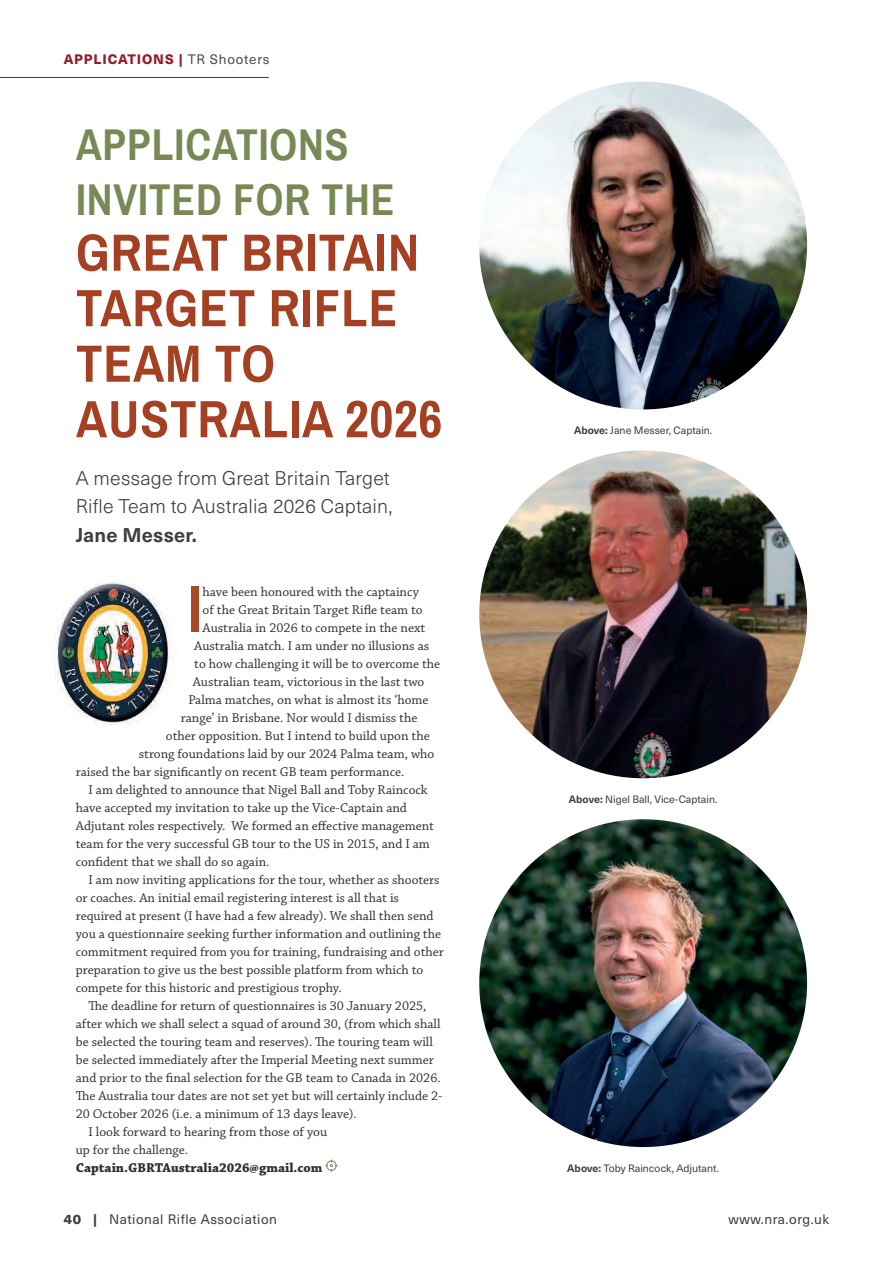
<style>
.page{position:relative;width:893px;height:1263px;background:#fff}
.page>*{position:absolute;margin:0;border:0;box-sizing:border-box;transform-origin:0 0}
.t1{font:600 66px "Archivo Narrow";color:#a94928}
.t2{font:700 52.5px/55.5px "Archivo Narrow";letter-spacing:.02em;color:#a54122}
.t3{font:700 43.5px/55.5px "Archivo Narrow";letter-spacing:.02em;color:#788955}
.t4{font:300 19.5px/28.5px "Neue Haas Unica W1 G";letter-spacing:.01em;color:#3e3e3f}
.t5{font:700 19.5px "Neue Haas Unica W1 G";letter-spacing:.01em;color:#3e3e3f}
.t6{font:13.5px "Chaparral Pro";color:#312f30}
.t7{font:13.5px "Neue Haas Unica W1 G";letter-spacing:.04em;color:#3e3e3f}
.t8{font:700 13.5px "Chaparral Pro";color:#312f30}
.t9{font:800 13.5px "Neue Haas Unica W1 G";letter-spacing:.07em;color:#961b2f}
.t10{font:10.5px "Neue Haas Unica W1 G";color:#3e3e3f}
.s1{font-weight:400;color:#4b4c4d}
.s2{font-weight:700}
.s3{font-weight:800}
</style>
<div class="page">
<svg style="left:325px;top:1159px;width:13px;height:13px"></svg>
<img style="left:55px;top:581px;width:119px;height:146px">
<img style="left:479px;top:819px;width:328px;height:328px;border-radius:164px">
<img style="left:479px;top:450px;width:328px;height:328px;border-radius:164px">
<img style="left:479px;top:82px;width:328px;height:327px;border-radius:164px">
<hr style="left:0;top:77px;width:269px;height:1px;background:#961b2f">
<p class="t9" style="left:64px;top:49px;width:207px">APPLICATIONS | <span class="s1">TR Shooters</span></p>
<h3 class="t3" style="left:76px;top:115px;width:320px">APPLICATIONS<br>INVITED FOR THE</h3>
<h2 class="t2" style="left:76px;top:222px;width:368px">GREAT BRITAIN<br>TARGET RIFLE<br>TEAM TO<br>AUSTRALIA 2026</h2>
<h3 class="t4" style="left:76px;top:462px;width:318px">A message from Great Britain Target<br>Rifle Team to Australia 2026 Captain,</h3>
<h3 class="t5" style="left:76px;top:520px;width:123px">Jane Messer.</h3>
<h1 class="t1" style="left:188px;top:562px;width:17px">I</h1>
<p class="t6" style="left:203px;top:584px;width:218px">have been honoured with the captaincy</p>
<p class="t6" style="left:203px;top:602px;width:222px">of the Great Britain Target Rifle team to</p>
<p class="t6" style="left:203px;top:620px;width:224px">Australia in 2026 to compete in the next</p>
<p class="t6" style="left:194px;top:638px;width:236px">Australia match. I am under no illusions as</p>
<p class="t6" style="left:194px;top:656px;width:247px">to how challenging it will be to overcome the</p>
<p class="t6" style="left:193px;top:674px;width:233px">Australian team, victorious in the last two</p>
<p class="t6" style="left:188px;top:692px;width:242px">Palma matches, on what is almost its ‘home</p>
<p class="t6" style="left:181px;top:710px;width:238px">range’ in Brisbane. Nor would I dismiss the</p>
<p class="t6" style="left:166px;top:728px;width:265px">other opposition. But I intend to build upon the</p>
<p class="t6" style="left:139px;top:746px;width:297px">strong foundations laid by our 2024 Palma team, who</p>
<p class="t6" style="left:76px;top:764px;width:330px">raised the bar significantly on recent GB team performance.</p>
<p class="t6" style="left:89px;top:782px;width:341px">I am delighted to announce that Nigel Ball and Toby Raincock</p>
<p class="t6" style="left:76px;top:800px;width:333px">have accepted my invitation to take up the Vice-Captain and</p>
<p class="t6" style="left:76px;top:818px;width:360px">Adjutant roles respectively. We formed an effective management</p>
<p class="t6" style="left:76px;top:836px;width:355px">team for the very successful GB tour to the US in 2015, and I am</p>
<p class="t6" style="left:76px;top:854px;width:195px">confident that we shall do so again.</p>
<p class="t6" style="left:89px;top:872px;width:353px">I am now inviting applications for the tour, whether as shooters</p>
<p class="t6" style="left:76px;top:890px;width:325px">or coaches. An initial email registering interest is all that is</p>
<p class="t6" style="left:76px;top:908px;width:359px">required at present (I have had a few already). We shall then send</p>
<p class="t6" style="left:76px;top:926px;width:367px">you a questionnaire seeking further information and outlining the</p>
<p class="t6" style="left:76px;top:944px;width:370px">commitment required from you for training, fundraising and other</p>
<p class="t6" style="left:76px;top:962px;width:349px">preparation to give us the best possible platform from which to</p>
<p class="t6" style="left:76px;top:980px;width:267px">compete for this historic and prestigious trophy.</p>
<p class="t6" style="left:89px;top:998px;width:339px">The deadline for return of questionnaires is 30 January 2025,</p>
<p class="t6" style="left:76px;top:1016px;width:366px">after which we shall select a squad of around 30, (from which shall</p>
<p class="t6" style="left:76px;top:1034px;width:358px">be selected the touring team and reserves). The touring team will</p>
<p class="t6" style="left:76px;top:1052px;width:359px">be selected immediately after the Imperial Meeting next summer</p>
<p class="t6" style="left:76px;top:1070px;width:366px">and prior to the final selection for the GB team to Canada in 2026.</p>
<p class="t6" style="left:76px;top:1088px;width:368px">The Australia tour dates are not set yet but will certainly include 2-</p>
<p class="t6" style="left:76px;top:1106px;width:282px">20 October 2026 (i.e. a minimum of 13 days leave).</p>
<p class="t6" style="left:89px;top:1124px;width:240px">I look forward to hearing from those of you</p>
<p class="t6" style="left:76px;top:1142px;width:114px">up for the challenge.</p>
<p class="t8" style="left:76px;top:1159px;width:248px">Captain.GBRTAustralia2026@gmail.com</p>
<p class="t10" style="left:574px;top:422px;width:140px"><span class="s2">Above:</span> Jane Messer, Captain.</p>
<p class="t10" style="left:569px;top:791px;width:150px"><span class="s2">Above:</span> Nigel Ball, Vice-Captain.</p>
<p class="t10" style="left:567px;top:1160px;width:153px"><span class="s2">Above:</span> Toby Raincock, Adjutant.</p>
<p class="t7" style="left:64px;top:1209px;width:215px"><span class="s3">40 |</span> National Rifle Association</p>
<p class="t7" style="left:729px;top:1209px;width:102px">www.nra.org.uk</p>
</div>
